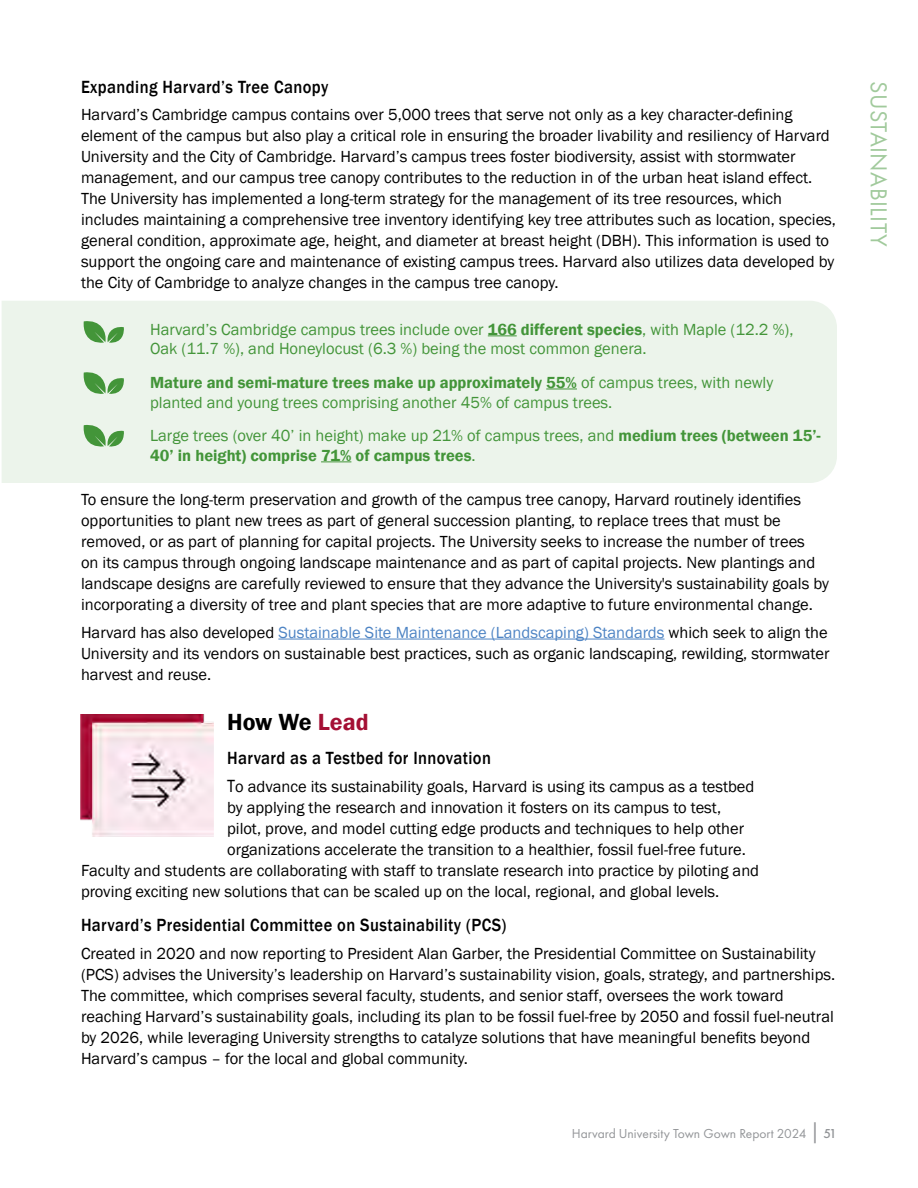
<style>
.page{position:relative;width:918px;height:1188px;background:#fff}
.page>*{position:absolute;margin:0;border:0;box-sizing:border-box;transform-origin:0 0}
.t1{font:24px "Futura PT";letter-spacing:.02em;color:#a1ca9c}
.t2{font:600 24px "Franklin Gothic";color:#000}
.t3{font:500 18.15px "Franklin Gothic";letter-spacing:.025em;color:#000;scale:.91 1}
.t4{font:16.5px/21px "Franklin Gothic";color:#000}
.t5{font:16.5px/19.8px "Franklin Gothic";color:#439539}
.t6{font:600 16.5px/19.8px "Franklin Gothic";color:#439539}
.t7{font:13.5px "Futura PT";color:#939598}
.s1{font-weight:600}
.s2{font-weight:400}
.s3{color:#4e84c4}
.s4{color:#a41034}
.s5{font-size:18.15px}
.s6{font-size:21px}
.s7{font-weight:500}
</style>
<div class="page">
<hr style="left:278px;top:639px;width:387px;height:1px;background:#4e84c4">
<div style="left:2px;top:301px;width:835px;height:182px;background:#ecf4eb"></div>
<svg style="left:488px;top:335px;width:29px;height:1px"></svg>
<hr style="left:546px;top:389px;width:31px;height:1px;background:#439539">
<hr style="left:321px;top:461px;width:30px;height:1px;background:#439539">
<svg style="left:84px;top:321px;width:40px;height:22px"></svg>
<svg style="left:84px;top:372px;width:40px;height:22px"></svg>
<svg style="left:84px;top:425px;width:40px;height:22px"></svg>
<img style="left:80px;top:714px;width:134px;height:123px">
<p class="t3" style="left:81px;top:75px;width:273px">Expanding Harvard’s Tree Canopy</p>
<p class="t4" style="left:81px;top:105px;width:757px">Harvard’s Cambridge campus contains over 5,000 trees that serve not only as a key character-defining element of the campus but also play a critical role in ensuring the broader livability and resiliency of Harvard University and the City of Cambridge. Harvard’s campus trees foster biodiversity, assist with stormwater management, and our campus tree canopy contributes to the reduction in of the urban heat island effect.<br>The University has implemented a long-term strategy for the management of its tree resources, which includes maintaining a comprehensive tree inventory identifying key tree attributes such as location, species, general condition, approximate age, height, and diameter at breast height (DBH). This information is used to support the ongoing care and maintenance of existing campus trees. Harvard also utilizes data developed by the City of Cambridge to analyze changes in the campus tree canopy.</p>
<p class="t5" style="left:150px;top:320px;width:645px">Harvard’s Cambridge campus trees include over <span class="s1">166 different species</span>, with Maple (12.2 %),<br>Oak (11.7 %), and Honeylocust (6.3 %) being the most common genera.</p>
<p class="t5" style="left:150px;top:373px;width:625px"><span class="s1">Mature and semi-mature trees make up approximately 55%</span> of campus trees, with newly planted and young trees comprising another 45% of campus trees.</p>
<p class="t6" style="left:150px;top:426px;width:672px"><span class="s2">Large trees (over 40’ in height) make up 21% of campus trees, and</span> medium trees (between 15’-<br>40’ in height) comprise 71% of campus trees<span class="s2">.</span></p>
<p class="t4" style="left:81px;top:489px;width:749px">To ensure the long-term preservation and growth of the campus tree canopy, Harvard routinely identifies opportunities to plant new trees as part of general succession planting, to replace trees that must be removed, or as part of planning for capital projects. The University seeks to increase the number of trees<br>on its campus through ongoing landscape maintenance and as part of capital projects. New plantings and landscape designs are carefully reviewed to ensure that they advance the University's sustainability goals by incorporating a diversity of tree and plant species that are more adaptive to future environmental change.</p>
<p class="t4" style="left:81px;top:622px;width:750px;text-align:justify">Harvard has also developed <span class="s3">Sustainable Site Maintenance (Landscaping) Standards</span> which seek to align the University and its vendors on sustainable best practices, such as organic landscaping, rewilding, stormwater harvest and reuse.</p>
<h1 class="t2" style="left:227px;top:707px;width:143px">How We <span class="s4">Lead</span></h1>
<p class="t3" style="left:227px;top:747px;width:291px">Harvard as a Testbed for Innovation</p>
<p class="t4" style="left:227px;top:776px;width:529px"><span class="s5">T</span>o advance its sustainability goals, Harvard is using its campus as a testbed</p>
<p class="t4" style="left:227px;top:797px;width:496px">by applying the research and innovation it fosters on its campus to test,</p>
<p class="t4" style="left:227px;top:818px;width:519px">pilot, prove, and model cutting edge products and techniques to help other</p>
<p class="t4" style="left:227px;top:839px;width:520px">organizations accelerate the transition to a healthier, fossil fuel-free future.</p>
<p class="t4" style="left:81px;top:860px;width:680px">Faculty and students are collaborating with staff to translate research into practice by piloting and</p>
<p class="t4" style="left:81px;top:881px;width:640px">proving exciting new solutions that can be scaled up on the local, regional, and global levels.</p>
<p class="t3" style="left:81px;top:914px;width:469px">Harvard’s Presidential Committee on Sustainability (PCS)</p>
<p class="t4" style="left:81px;top:943px;width:756px">Created in 2020 and now reporting to President Alan Garber, the Presidential Committee on Sustainability (PCS) advises the University’s leadership on Harvard’s sustainability vision, goals, strategy, and partnerships.<br>The committee, which comprises several faculty, students, and senior staff, oversees the work toward reaching Harvard’s sustainability goals, including its plan to be fossil fuel-free by 2050 and fossil fuel-neutral by 2026, while leveraging University strengths to catalyze solutions that have meaningful benefits beyond Harvard’s campus – for the local and global community.</p>
<p class="t7" style="left:572px;top:1125px;width:267px">Harvard University Town Gown Report 2024 <span class="s6">|</span> <span class="s7">51</span></p>
<h1 class="t1" style="left:893px;top:81px;width:167px;rotate:90deg">SUSTAINABILITY</h1>
</div>
